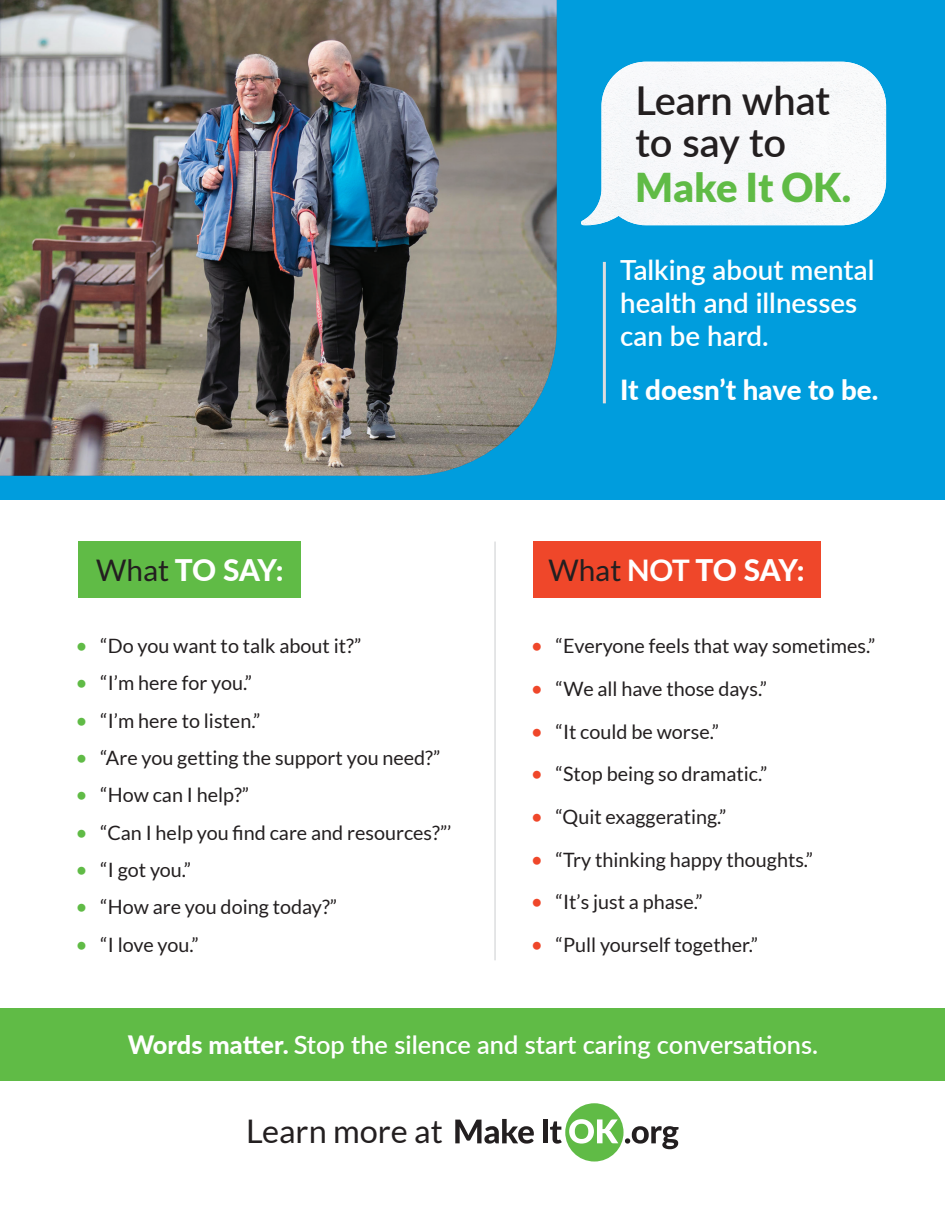
<style>
.page{position:relative;width:945px;height:1215px;background:#fff}
.page>*{position:absolute;margin:0;border:0;box-sizing:border-box;transform-origin:0 0}
.t1{font:600 39.75px/42.3px "Lato";color:#231f20}
.t2{font:900 39.75px "Lato";color:#60bb46}
.t3{font:32.55px "Lato";color:#231f20}
.t4{font:800 29.7px "Lato";letter-spacing:-.02em;color:#fff}
.t5{font:600 27.75px/33.3px "Lato";color:#fff}
.t6{font:800 27.75px "Lato";color:#fff}
.t7{font:600 25.35px "Lato";color:#fff}
.t8{font:19.8px "Lato";color:#231f20}
.s1{font-weight:400;color:#231f20}
.s2{font-weight:700}
.s3{font-size:21.15px;color:#60bb46}
.s4{font-size:21.15px;color:#ef472a}
.s5{font-weight:800}
</style>
<div class="page">
<div style="left:0;top:0;width:945px;height:500px;background:#009ddd"></div>
<div style="left:0;top:1008px;width:945px;height:73px;background:#60bb46"></div>
<div style="left:565px;top:1103px;width:59px;height:59px;background:#60bb46;border-radius:50%"></div>
<svg style="left:455px;top:1119px;width:79px;height:25px"></svg>
<div style="left:543px;top:1120px;width:5px;height:23px;background:#231f20"></div>
<svg style="left:550px;top:1121px;width:12px;height:23px"></svg>
<svg style="left:569px;top:1119px;width:49px;height:25px"></svg>
<svg style="left:625px;top:1126px;width:54px;height:23px"></svg>
<div style="left:602px;top:62px;width:284px;height:81px;background:#f8f8fa"></div>
<img style="left:581px;top:143px;width:305px;height:82px">
<hr style="left:603px;top:262px;width:3px;height:141px;background:#dcdddf">
<hr style="left:494px;top:542px;width:2px;height:418px;background:#dcdddf">
<div style="left:78px;top:542px;width:223px;height:56px;background:#60bb46"></div>
<div style="left:533px;top:542px;width:287px;height:56px;background:#ef472a"></div>
<img style="left:0;top:0;width:557px;height:476px">
<h1 class="t1" style="left:635px;top:78px;width:196px">Learn what to say to</h1>
<h1 class="t2" style="left:635px;top:164px;width:217px">Make It OK.</h1>
<h3 class="t5" style="left:620px;top:252px;width:256px">Talking about mental health and illnesses can be hard.</h3>
<h3 class="t6" style="left:620px;top:369px;width:259px">It doesn’t have to be.</h3>
<h3 class="t4" style="left:96px;top:548px;width:189px"><span class="s1">What</span> TO SAY:</h3>
<h3 class="t4" style="left:548px;top:548px;width:258px"><span class="s1">What</span> <span class="s2">NOT</span> TO SAY:</h3>
<p class="t8" style="left:75px;top:635px;width:287px"><span class="s3">•</span> “Do you want to talk about it?”</p>
<p class="t8" style="left:75px;top:672px;width:178px"><span class="s3">•</span> “I’m here for you.”</p>
<p class="t8" style="left:75px;top:710px;width:187px"><span class="s3">•</span> “I’m here to listen.”</p>
<p class="t8" style="left:75px;top:747px;width:366px"><span class="s3">•</span> “Are you getting the support you need?”</p>
<p class="t8" style="left:75px;top:784px;width:175px"><span class="s3">•</span> “How can I help?”</p>
<p class="t8" style="left:75px;top:822px;width:378px"><span class="s3">•</span> “Can I help you find care and resources?”’</p>
<p class="t8" style="left:75px;top:859px;width:117px"><span class="s3">•</span> “I got you.”</p>
<p class="t8" style="left:75px;top:896px;width:263px"><span class="s3">•</span> “How are you doing today?”</p>
<p class="t8" style="left:75px;top:934px;width:125px"><span class="s3">•</span> “I love you.”</p>
<p class="t8" style="left:531px;top:635px;width:346px"><span class="s4">•</span> “Everyone feels that way sometimes.”</p>
<p class="t8" style="left:531px;top:678px;width:238px"><span class="s4">•</span> “We all have those days.”</p>
<p class="t8" style="left:531px;top:720px;width:190px"><span class="s4">•</span> “It could be worse.”</p>
<p class="t8" style="left:531px;top:763px;width:238px"><span class="s4">•</span> “Stop being so dramatic.”</p>
<p class="t8" style="left:531px;top:806px;width:197px"><span class="s4">•</span> “Quit exaggerating.”</p>
<p class="t8" style="left:531px;top:849px;width:284px"><span class="s4">•</span> “Try thinking happy thoughts.”</p>
<p class="t8" style="left:531px;top:891px;width:174px"><span class="s4">•</span> “It’s just a phase.”</p>
<p class="t8" style="left:531px;top:934px;width:229px"><span class="s4">•</span> “Pull yourself together.”</p>
<p class="t7" style="left:128px;top:1026px;width:692px"><span class="s5">Words matter.</span> Stop the silence and start caring conversations.</p>
<h2 class="t3" style="left:246px;top:1113px;width:198px">Learn more at</h2>
</div>
